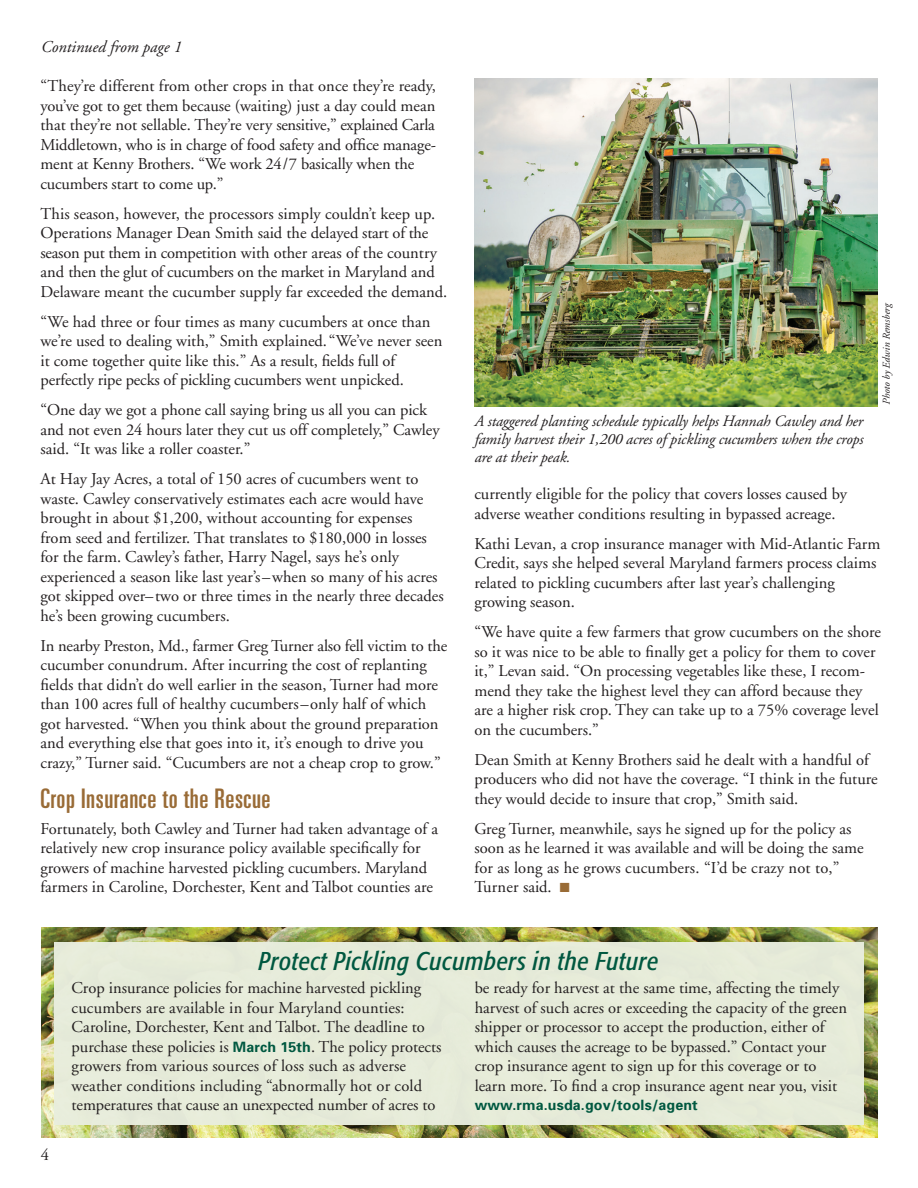
<style>
.page{position:relative;width:918px;height:1188px;background:#fff}
.page>*{position:absolute;margin:0;border:0;box-sizing:border-box;transform-origin:0 0}
.Subheads_MD{font:ultra-condensed 27px "Univers";letter-spacing:.02em;color:#996b36}
.Subheads_MD-2{font:italic condensed 25.5px "Formata";letter-spacing:.02em;color:#005840}
.Garamond_body{font:16.5px/19.5px "Adobe Garamond";color:#231f20}
.heads{font:italic 16.5px "Adobe Garamond";color:#231f20}
.photo_captions{font:italic 15.75px/18px "Adobe Garamond";letter-spacing:-.01em;color:#231f20;text-align:justify}
.Garamond_body-2{font:700 14.25px "Univers";letter-spacing:.01em;color:#005840}
.heads-2{font:italic 10.5px "Adobe Garamond";color:#231f20}
.s1{font-family:"Zingbats SW";color:#996b36}
.s2{font-family:"Univers";font-weight:700;font-size:14.25px;color:#005840}
</style>
<div class="page">
<img style="left:474px;top:79px;width:404px;height:327px">
<img style="left:41px;top:927px;width:837px;height:210px">
<div style="left:54px;top:942px;width:810px;height:182px;background:#e9eede"></div>
<p class="heads" style="left:40px;top:38px;width:142px">Continued from page 1</p>
<p class="Garamond_body" style="left:40px;top:77px;width:397px">“They’re different from other crops in that once they’re ready, you’ve got to get them because (waiting) just a day could mean that they’re not sellable. They’re very sensitive,” explained Carla Middletown, who is in charge of food safety and office manage&shy;ment at Kenny Brothers. “We work 24/7 basically when the cucumbers start to come up.”</p>
<p class="Garamond_body" style="left:40px;top:204px;width:408px">This season, however, the processors simply couldn’t keep up.<br>Operations Manager Dean Smith said the delayed start of the season put them in competition with other areas of the country and then the glut of cucumbers on the market in Maryland and Delaware meant the cucumber supply far exceeded the demand.</p>
<p class="Garamond_body" style="left:40px;top:312px;width:403px">“We had three or four times as many cucumbers at once than we’re used to dealing with,” Smith explained. “We’ve never seen it come together quite like this.” As a result, fields full of perfectly ripe pecks of pickling cucumbers went unpicked.</p>
<p class="Garamond_body" style="left:40px;top:401px;width:401px">“One day we got a phone call saying bring us all you can pick and not even 24 hours later they cut us off completely,” Cawley said. “It was like a roller coaster.”</p>
<p class="Garamond_body" style="left:40px;top:470px;width:405px">At Hay Jay Acres, a total of 150 acres of cucumbers went to waste. Cawley conservatively estimates each acre would have brought in about $1,200, without accounting for expenses from seed and fertilizer. That translates to $180,000 in losses for the farm. Cawley’s father, Harry Nagel, says he’s only experienced a season like last year’s–when so many of his acres got skipped over–two or three times in the nearly three decades he’s been growing cucumbers.</p>
<p class="Garamond_body" style="left:40px;top:636px;width:408px">In nearby Preston, Md., farmer Greg Turner also fell victim to the cucumber conundrum. After incurring the cost of replanting fields that didn’t do well earlier in the season, Turner had more than 100 acres full of healthy cucumbers–only half of which got harvested. “When you think about the ground preparation and everything else that goes into it, it’s enough to drive you crazy,” Turner said. “Cucumbers are not a cheap crop to grow.”</p>
<p class="Subheads_MD" style="left:40px;top:783px;width:232px">Crop Insurance to the Rescue</p>
<p class="Garamond_body" style="left:40px;top:819px;width:399px">Fortunately, both Cawley and Turner had taken advantage of a relatively new crop insurance policy available specifically for growers of machine harvested pickling cucumbers. Maryland farmers in Caroline, Dorchester, Kent and Talbot counties are</p>
<p class="photo_captions" style="left:474px;top:413px;width:390px">A staggered planting schedule typically helps Hannah Cawley and her family harvest their 1,200 acres of pickling cucumbers when the crops are at their peak.</p>
<p class="heads-2" style="left:881px;top:405px;width:104px;rotate:-90deg">Photo by Edwin Remsberg</p>
<p class="Garamond_body" style="left:474px;top:485px;width:374px">currently eligible for the policy that covers losses caused by adverse weather conditions resulting in bypassed acreage.</p>
<p class="Garamond_body" style="left:474px;top:534px;width:407px">Kathi Levan, a crop insurance manager with Mid-Atlantic Farm Credit, says she helped several Maryland farmers process claims related to pickling cucumbers after last year’s challenging growing season.</p>
<p class="Garamond_body" style="left:474px;top:623px;width:408px">“We have quite a few farmers that grow cucumbers on the shore so it was nice to be able to finally get a policy for them to cover it,” Levan said. “On processing vegetables like these, I recom&shy;mend they take the highest level they can afford because they are a higher risk crop. They can take up to a 75% coverage level on the cucumbers.”</p>
<p class="Garamond_body" style="left:474px;top:750px;width:405px">Dean Smith at Kenny Brothers said he dealt with a handful of producers who did not have the coverage. “I think in the future they would decide to insure that crop,” Smith said.</p>
<p class="Garamond_body" style="left:474px;top:819px;width:391px">Greg Turner, meanwhile, says he signed up for the policy as soon as he learned it was available and will be doing the same for as long as he grows cucumbers. “I’d be crazy not to,” Turner said. <span class="s1">n</span></p>
<p class="Subheads_MD-2" style="left:259px;top:946px;width:401px">Protect Pickling Cucumbers in the Future</p>
<p class="Garamond_body" style="left:41px;top:1145px;width:10px">4</p>
<p class="Garamond_body" style="left:72px;top:979px;width:372px">Crop insurance policies for machine harvested pickling cucumbers are available in four Maryland counties:<br>Caroline, Dorchester, Kent and Talbot. The deadline to purchase these policies is <span class="s2">March 15th</span>. The policy protects growers from various sources of loss such as adverse weather conditions including “abnormally hot or cold temperatures that cause an unexpected number of acres to</p>
<p class="Garamond_body" style="left:475px;top:979px;width:374px">be ready for harvest at the same time, affecting the timely harvest of such acres or exceeding the capacity of the green shipper or processor to accept the production, either of which causes the acreage to be bypassed.” Contact your crop insurance agent to sign up for this coverage or to learn more. To find a crop insurance agent near you, visit</p>
<p class="Garamond_body-2" style="left:475px;top:1096px;width:225px">www.rma.usda.gov/tools/agent</p>
</div>
